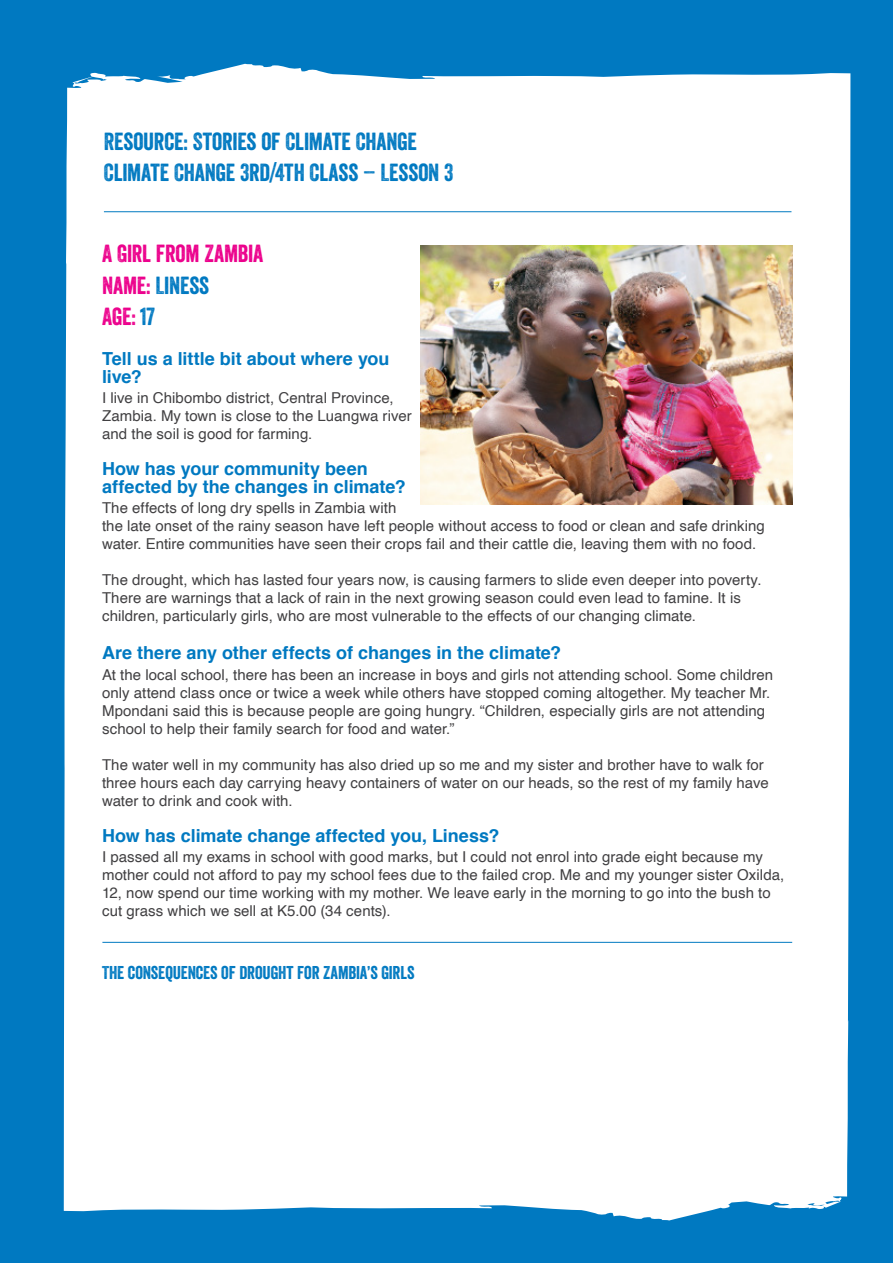
<style>
.page{position:relative;width:893px;height:1263px;background:#0079c1}
.page>*{position:absolute;margin:0;border:0;box-sizing:border-box;transform-origin:0 0}
.t1{font:24px/31.2px "Veneer";letter-spacing:-.01em;color:#0079c1}
.t2{font:24px/31.2px "Veneer";letter-spacing:-.005em;color:#ec008c}
.t3{font:700 18px/18px "Helvetica";color:#0079c1}
.t4{font:18px "Veneer";letter-spacing:-.01em;color:#0079c1}
.t5{font:15px/18px "Helvetica";letter-spacing:.005em;color:#414042}
.s1{color:#0079c1}
</style>
<div class="page">
<div style="left:64px;top:64px;width:786px;height:1156px;background:#fff"></div>
<hr style="left:104px;top:211px;width:687px;height:1px;background:#0079c1">
<img style="left:420px;top:245px;width:372px;height:259px">
<hr style="left:102px;top:942px;width:690px;height:1px;background:#0079c1">
<h1 class="t1" style="left:104px;top:125px;width:351px">RESOURCE: STORIES OF CLIMATE CHANGE<br>CLIMATE CHANGE 3RD/4TH CLASS – LESSON 3</h1>
<h1 class="t2" style="left:102px;top:238px;width:163px">A GIRL FROM ZAMBIA<br>NAME: <span class="s1">LINESS<br></span>AGE: <span class="s1">17</span></h1>
<p class="t3" style="left:102px;top:350px;width:289px">Tell us a little bit about where you live?</p>
<p class="t5" style="left:102px;top:389px;width:311px">I live in Chibombo district, Central Province,<br>Zambia. My town is close to the Luangwa river and the soil is good for farming.</p>
<p class="t3" style="left:102px;top:460px;width:305px">How has your community been affected by the changes in climate?</p>
<p class="t5" style="left:102px;top:499px;width:664px">The effects of long dry spells in Zambia with<br>the late onset of the rainy season have left people without access to food or clean and safe drinking water. Entire communities have seen their crops fail and their cattle die, leaving them with no food.</p>
<p class="t5" style="left:102px;top:571px;width:661px">The drought, which has lasted four years now, is causing farmers to slide even deeper into poverty.<br>There are warnings that a lack of rain in the next growing season could even lead to famine. It is children, particularly girls, who are most vulnerable to the effects of our changing climate.</p>
<p class="t3" style="left:102px;top:644px;width:461px">Are there any other effects of changes in the climate?</p>
<p class="t5" style="left:102px;top:666px;width:673px">At the local school, there has been an increase in boys and girls not attending school. Some children only attend class once or twice a week while others have stopped coming altogether. My teacher Mr.<br>Mpondani said this is because people are going hungry. “Children, especially girls are not attending school to help their family search for food and water.”</p>
<p class="t5" style="left:102px;top:756px;width:668px">The water well in my community has also dried up so me and my sister and brother have to walk for three hours each day carrying heavy containers of water on our heads, so the rest of my family have water to drink and cook with.</p>
<p class="t3" style="left:102px;top:826px;width:399px">How has climate change affected you, Liness?</p>
<p class="t5" style="left:102px;top:848px;width:684px">I passed all my exams in school with good marks, but I could not enrol into grade eight because my mother could not afford to pay my school fees due to the failed crop. Me and my younger sister Oxilda, 12, now spend our time working with my mother. We leave early in the morning to go into the bush to cut grass which we sell at K5.00 (34 cents).</p>
<p class="t4" style="left:102px;top:961px;width:314px">THE CONSEQUENCES OF DROUGHT FOR ZAMBIA’S GIRLS</p>
</div>
